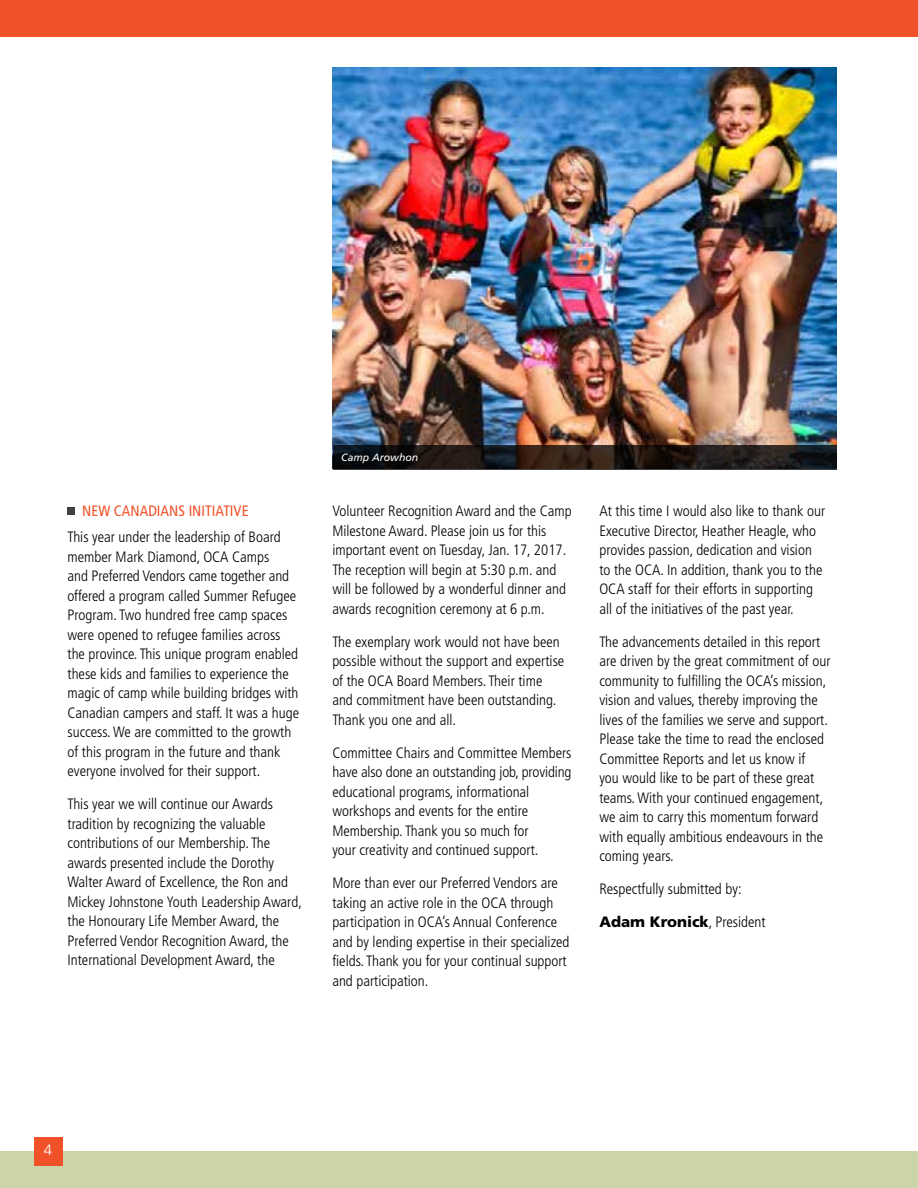
<style>
.page{position:relative;width:918px;height:1188px;background:#fff}
.page>*{position:absolute;margin:0;border:0;box-sizing:border-box;transform-origin:0 0}
.t1{font:300 condensed 15px/19.5px "Frutiger";color:#000}
.t2{font:condensed 15px "Frutiger";color:#f05128}
.t3{font:900 15px "Frutiger";color:#000}
.t4{font:300 15px "Frutiger";color:#fff}
.t5{font:italic 10.5px "Frutiger";color:#fff}
.s1{font-weight:300;font-stretch:condensed}
</style>
<div class="page">
<div style="left:0;top:0;width:918px;height:37px;background:#f05128"></div>
<div style="left:0;top:1151px;width:918px;height:37px;background:#ccd5a7"></div>
<img style="left:333px;top:68px;width:504px;height:378px">
<svg style="left:333px;top:446px;width:504px;height:24px;background:#1f1a17"></svg>
<div style="left:34px;top:1137px;width:28px;height:29px;background:#f05128"></div>
<div style="left:68px;top:507px;width:7px;height:8px;background:#414042"></div>
<p class="t2" style="left:82px;top:502px;width:113px">NEW CANADIANS INITI</p>
<p class="t2" style="left:215px;top:502px;width:33px">ATIVE</p>
<p class="t1" style="left:68px;top:528px;width:233px">This year under the leadership of Board member Mark Diamond, OCA Camps<br>and Preferred Vendors came together and offered a program called Summer Refugee Program. Two hundred free camp spaces were opened to refugee families across the province. This unique program enabled these kids and families to experience the magic of camp while building bridges with Canadian campers and staff. It was a huge success. We are committed to the growth of this program in the future and thank everyone involved for their support.</p>
<p class="t1" style="left:68px;top:795px;width:236px">This year we will continue our Awards tradition by recognizing the valuable contributions of our Membership. The awards presented include the Dorothy Walter Award of Excellence, the Ron and Mickey Johnstone Youth Leadership Award, the Honourary Life Member Award, the Preferred Vendor Recognition Award, the International Development Award, the</p>
<p class="t5" style="left:341px;top:451px;width:78px">Camp Arowhon</p>
<p class="t1" style="left:332px;top:501px;width:241px">Volunteer Recognition Award and the Camp Milestone Award. Please join us for this important event on Tuesday, Jan. 17, 2017.<br>The reception will begin at 5:30 p.m. and will be followed by a wonderful dinner and awards recognition ceremony at 6 p.m.</p>
<p class="t1" style="left:332px;top:632px;width:233px">The exemplary work would not have been possible without the support and expertise of the OCA Board Members. Their time and commitment have been outstanding.<br>Thank you one and all.</p>
<p class="t1" style="left:332px;top:743px;width:241px">Committee Chairs and Committee Members have also done an outstanding job, providing educational programs, informational workshops and events for the entire Membership. Thank you so much for<br>your creativity and continued support.</p>
<p class="t1" style="left:332px;top:873px;width:239px">More than ever our Preferred Vendors are taking an active role in the OCA through participation in OCA’s Annual Conference and by lending expertise in their specialized fields. Thank you for your continual support and participation.</p>
<p class="t1" style="left:599px;top:501px;width:227px">At this time I would also like to thank our Executive Director, H eather H eagle, who provides passion, dedication and vision to the OCA. In addition, thank you to the OCA staff for their efforts in supporting all of the initiatives of the past year.</p>
<p class="t1" style="left:599px;top:632px;width:233px">The advancements detailed in this report are driven by the great commitment of our community to fulfilling the OCA’s mission, vision and values, thereby improving the lives of the families we serve and support.<br>Please take the time to read the enclosed Committee Reports and let us know if<br>you would like to be part of these great teams. With your continued engagement, we aim to carry this momentum forward with equally ambitious endeavours in the coming years.</p>
<p class="t1" style="left:599px;top:879px;width:144px">Respectfully submitted by:</p>
<p class="t3" style="left:599px;top:913px;width:168px">Adam Kronick<span class="s1">, President</span></p>
<p class="t4" style="left:44px;top:1142px;width:10px">4</p>
</div>
